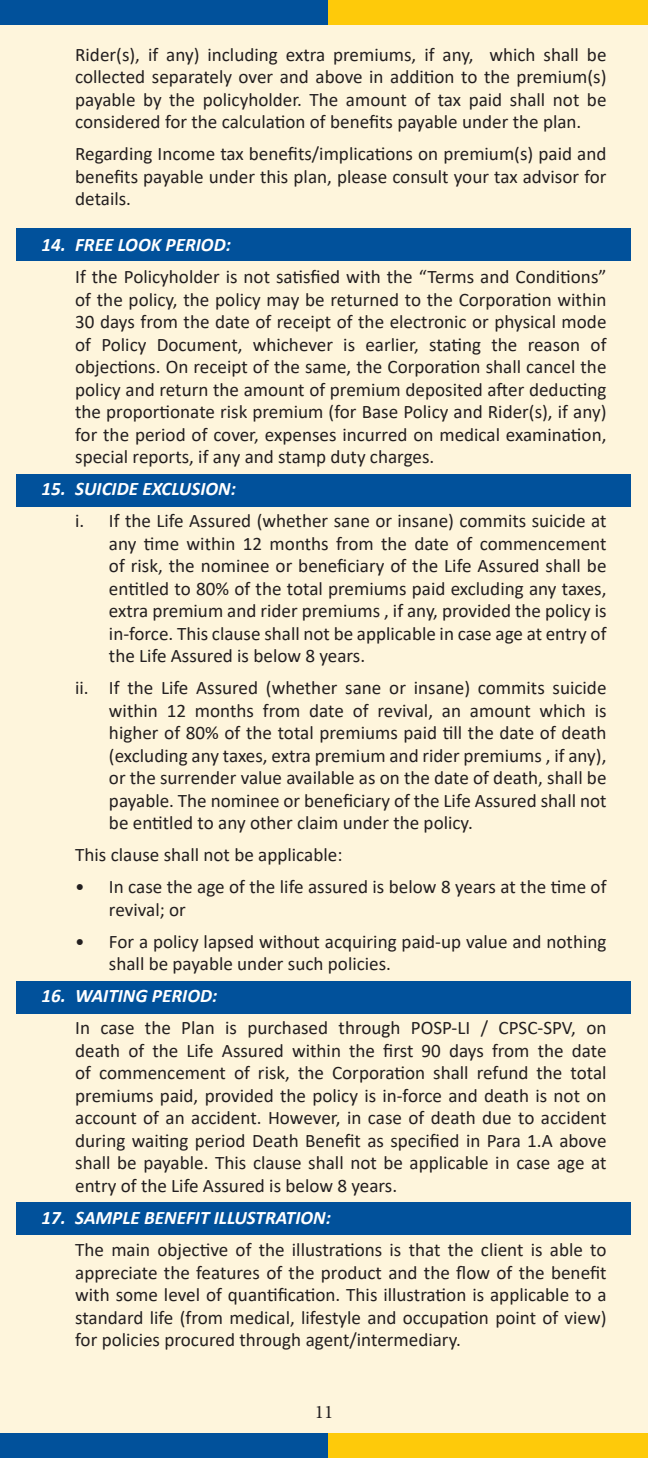
<style>
.page{position:relative;width:648px;height:1458px;background:#fef5dc}
.page>*{position:absolute;margin:0;border:0;box-sizing:border-box;transform-origin:0 0}
.t1{font:19.12px/22.5px "Calibri";color:#231f20;text-align:justify}
.t2{font:italic 700 19.12px "Calibri";color:#fff}
.t3{font:19.12px "Minion Pro";color:#231f20}
</style>
<div class="page">
<div style="left:0;top:0;width:328px;height:25px;background:#01519b"></div>
<div style="left:328px;top:0;width:320px;height:25px;background:#feca0a"></div>
<div style="left:0;top:1433px;width:328px;height:25px;background:#01519b"></div>
<div style="left:328px;top:1433px;width:320px;height:25px;background:#feca0a"></div>
<div style="left:17px;top:228px;width:614px;height:33px;background:#01519b"></div>
<div style="left:17px;top:475px;width:614px;height:32px;background:#01519b"></div>
<div style="left:17px;top:982px;width:614px;height:32px;background:#01519b"></div>
<div style="left:17px;top:1203px;width:614px;height:32px;background:#01519b"></div>
<p class="t1" style="left:75px;top:43px;width:533px">Rider(s), if any) including extra premiums, if any, which shall be collected separately over and above in addition to the premium(s) payable by the policyholder. The amount of tax paid shall not be considered for the calculation of benefits payable under the plan.</p>
<p class="t1" style="left:75px;top:142px;width:533px">Regarding Income tax benefits/implications on premium(s) paid and benefits payable under this plan, please consult your tax advisor for details.</p>
<p class="t2" style="left:41px;top:233px;width:191px">14. FREE LOOK PERIOD:</p>
<p class="t1" style="left:75px;top:265px;width:533px">If the Policyholder is not satisfied with the “Terms and Conditions” of the policy, the policy may be returned to the Corporation within 30 days from the date of receipt of the electronic or physical mode of Policy Document, whichever is earlier, stating the reason of objections. On receipt of the same, the Corporation shall cancel the policy and return the amount of premium deposited after deducting the proportionate risk premium (for Base Policy and Rider(s), if any) for the period of cover, expenses incurred on medical examination, special reports, if any and stamp duty charges.</p>
<p class="t2" style="left:41px;top:477px;width:196px">15. SUICIDE EXCLUSION:</p>
<p class="t1" style="left:109px;top:509px;width:499px;text-indent:-34px">i. If the Life Assured (whether sane or insane) commits suicide at any time within 12 months from the date of commencement of risk, the nominee or beneficiary of the Life Assured shall be entitled to 80% of the total premiums paid excluding any taxes, extra premium and rider premiums , if any, provided the policy is in-force. This clause shall not be applicable in case age at entry of the Life Assured is below 8 years.</p>
<p class="t1" style="left:109px;top:676px;width:499px;text-indent:-34px">ii. If the Life Assured (whether sane or insane) commits suicide within 12 months from date of revival, an amount which is higher of 80% of the total premiums paid till the date of death (excluding any taxes, extra premium and rider premiums , if any), or the surrender value available as on the date of death, shall be payable. The nominee or beneficiary of the Life Assured shall not be entitled to any other claim under the policy.</p>
<p class="t1" style="left:75px;top:843px;width:269px">This clause shall not be applicable:</p>
<p class="t1" style="left:109px;top:875px;width:499px;text-indent:-34px">• In case the age of the life assured is below 8 years at the time of revival; or</p>
<p class="t1" style="left:109px;top:930px;width:499px;text-indent:-34px">• For a policy lapsed without acquiring paid-up value and nothing shall be payable under such policies.</p>
<p class="t2" style="left:41px;top:984px;width:178px">16. WAITING PERIOD:</p>
<p class="t1" style="left:75px;top:1016px;width:533px">In case the Plan is purchased through POSP-LI / CPSC-SPV, on death of the Life Assured within the first 90 days from the date of commencement of risk, the Corporation shall refund the total premiums paid, provided the policy is in-force and death is not on account of an accident. However, in case of death due to accident during waiting period Death Benefit as specified in Para 1.A above shall be payable. This clause shall not be applicable in case age at entry of the Life Assured is below 8 years.</p>
<p class="t2" style="left:41px;top:1205px;width:291px">17. SAMPLE BENEFIT ILLUSTRATION:</p>
<p class="t1" style="left:75px;top:1238px;width:533px">The main objective of the illustrations is that the client is able to appreciate the features of the product and the flow of the benefit with some level of quantification. This illustration is applicable to a standard life (from medical, lifestyle and occupation point of view) for policies procured through agent/intermediary.</p>
<p class="t3" style="left:315px;top:1399px;width:20px">11</p>
</div>
